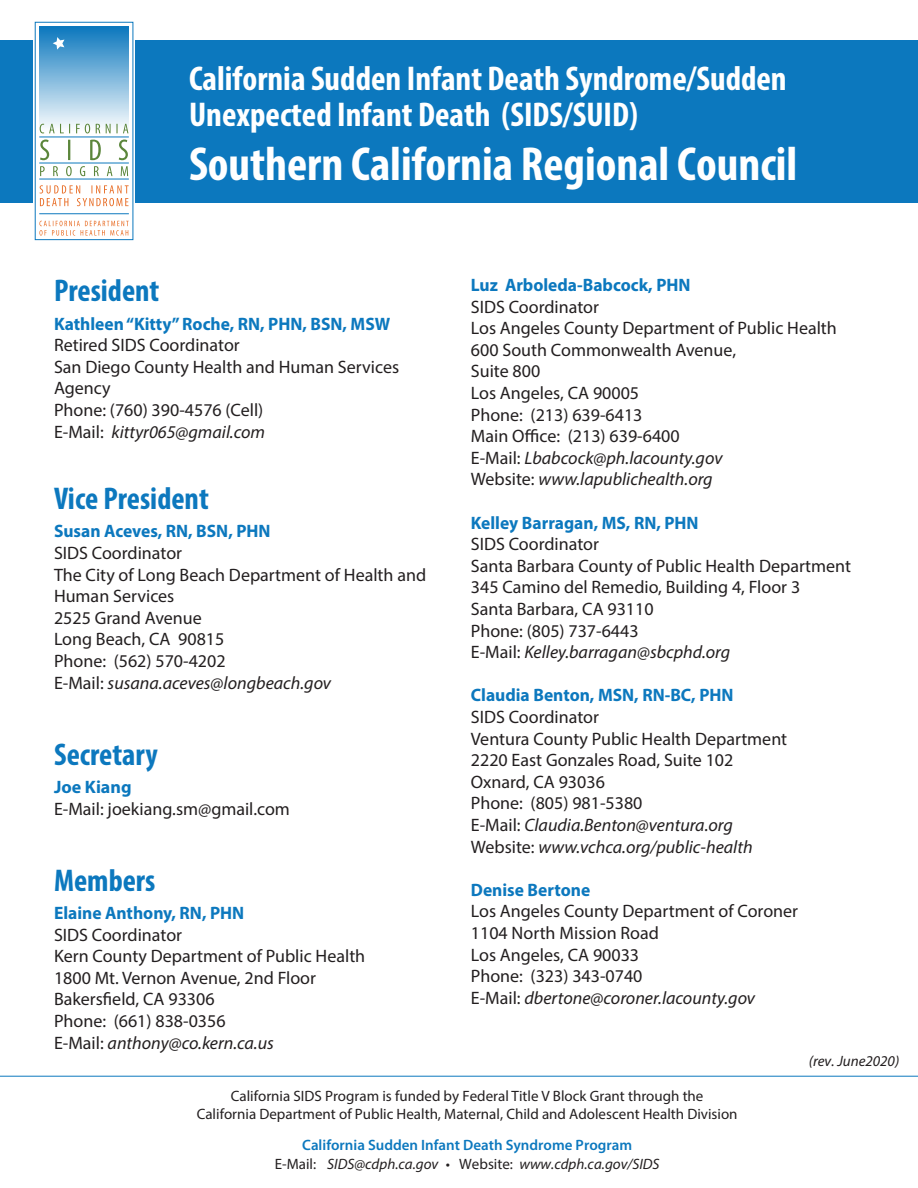
<style>
.page{position:relative;width:918px;height:1188px;background:#fff}
.page>*{position:absolute;margin:0;border:0;box-sizing:border-box;transform-origin:0 0}
.t1{font:700 condensed 48px "Myriad Pro";color:#fff}
.t2{font:700 condensed 34.5px/36px "Myriad Pro";color:#fff}
.t3{font:700 condensed 31.5px "Myriad Pro";color:#0c78be}
.t4{font:18px/21.6px "Myriad Pro";color:#231f20}
.t5{font:700 18px "Myriad Pro";color:#0c78be}
.t6{font:15px/18px "Myriad Pro";color:#231f20;text-align:center}
.t7{font:600 15px/19.8px "Myriad Pro";color:#0c78be;text-align:center}
.t8{font:italic 15px "Myriad Pro";color:#231f20}
.s1{font-style:italic}
.s2{font-weight:400;color:#231f20}
.s3{font-weight:400;font-style:italic;color:#231f20}
</style>
<div class="page">
<div style="left:0;top:40px;width:918px;height:163px;background:#0c78be"></div>
<hr style="left:0;top:1076px;width:917px;height:1px;background:#0c78be">
<div style="left:33px;top:21px;width:102px;height:220px;background:linear-gradient(to bottom,#97c5e3,#97c5e3)"></div>
<div style="left:35px;top:22px;width:98px;height:218px;background:#fff"></div>
<div style="left:35px;top:22px;width:98px;height:218px;border:1px solid #0c78be"></div>
<div style="left:39px;top:26px;width:90px;height:104px;background:linear-gradient(to bottom,#0a77bd,#f7fafd)"></div>
<svg style="left:53px;top:37px;width:12px;height:13px"></svg>
<svg style="left:39px;top:221px;width:90px;height:15px"></svg>
<svg style="left:40px;top:185px;width:89px;height:21px"></svg>
<svg style="left:40px;top:166px;width:88px;height:10px"></svg>
<svg style="left:40px;top:140px;width:88px;height:20px"></svg>
<svg style="left:40px;top:124px;width:88px;height:9px"></svg>
<hr style="left:39px;top:137px;width:90px;height:1px;background:#0c78be">
<hr style="left:39px;top:163px;width:90px;height:1px;background:#0c78be">
<hr style="left:39px;top:179px;width:90px;height:1px;background:#0c78be">
<hr style="left:39px;top:213px;width:90px;height:1px;background:#0c78be">
<h2 class="t2" style="left:189px;top:59px;width:599px">California Sudden Infant Death Syndrome/Sudden<br>Unexpected Infant Death (SIDS/SUID)</h2>
<h1 class="t1" style="left:189px;top:134px;width:610px">Southern California Regional Council</h1>
<h3 class="t3" style="left:54px;top:271px;width:107px">President</h3>
<p class="t5" style="left:54px;top:312px;width:338px">Kathleen “Kitty” Roche, RN, PHN, BSN, MSW</p>
<p class="t4" style="left:54px;top:334px;width:347px">Retired SIDS Coordinator<br>San Diego County Health and Human Services<br>Agency<br>Phone: (760) 390-4576 (Cell)<br>E-Mail: <span class="s1">kittyr065@gmail.com</span></p>
<h3 class="t3" style="left:54px;top:479px;width:156px">Vice President</h3>
<p class="t5" style="left:54px;top:520px;width:218px">Susan Aceves, RN, BSN, PHN</p>
<p class="t4" style="left:54px;top:542px;width:374px">SIDS Coordinator<br>The City of Long Beach Department of Health and<br>Human Services<br>2525 Grand Avenue<br>Long Beach, CA 90815<br>Phone: (562) 570-4202<br>E-Mail: <span class="s1">susana.aceves@longbeach.gov</span></p>
<h3 class="t3" style="left:54px;top:735px;width:105px">Secretary</h3>
<p class="t5" style="left:54px;top:775px;width:79px">Joe Kiang</p>
<p class="t4" style="left:54px;top:798px;width:237px">E-Mail: joekiang.sm@gmail.com</p>
<h3 class="t3" style="left:54px;top:861px;width:103px">Members</h3>
<p class="t5" style="left:54px;top:901px;width:192px">Elaine Anthony, RN, PHN</p>
<p class="t4" style="left:54px;top:924px;width:313px">SIDS Coordinator<br>Kern County Department of Public Health<br>1800 Mt. Vernon Avenue, 2nd Floor<br>Bakersfield, CA 93306<br>Phone: (661) 838-0356<br>E-Mail: <span class="s1">anthony@co.kern.ca.us</span></p>
<p class="t5" style="left:471px;top:273px;width:221px">Luz Arboleda-Babcock, PHN</p>
<p class="t4" style="left:471px;top:296px;width:368px">SIDS Coordinator<br>Los Angeles County Department of Public Health<br>600 South Commonwealth Avenue,<br>Suite 800<br>Los Angeles, CA 90005<br>Phone: (213) 639-6413<br>Main Office: (213) 639-6400<br>E-Mail: <span class="s1">Lbabcock@ph.lacounty.gov<br></span>Website: <span class="s1">www.lapublichealth.org</span></p>
<p class="t5" style="left:471px;top:511px;width:229px">Kelley Barragan, MS, RN, PHN</p>
<p class="t4" style="left:471px;top:533px;width:382px">SIDS Coordinator<br>Santa Barbara County of Public Health Department<br>345 Camino del Remedio, Building 4, Floor 3<br>Santa Barbara, CA 93110<br>Phone: (805) 737-6443<br>E-Mail: <span class="s1">Kelley.barragan@sbcphd.org</span></p>
<p class="t5" style="left:471px;top:684px;width:264px">Claudia Benton, MSN, RN-BC, PHN</p>
<p class="t4" style="left:471px;top:706px;width:318px">SIDS Coordinator<br>Ventura County Public Health Department<br>2220 East Gonzales Road, Suite 102<br>Oxnard, CA 93036<br>Phone: (805) 981-5380<br>E-Mail: <span class="s1">Claudia.Benton@ventura.org<br></span>Website: <span class="s1">www.vchca.org/public-health</span></p>
<p class="t5" style="left:471px;top:878px;width:121px">Denise Bertone</p>
<p class="t4" style="left:471px;top:900px;width:329px">Los Angeles County Department of Coroner<br>1104 North Mission Road<br>Los Angeles, CA 90033<br>Phone: (323) 343-0740<br>E-Mail: <span class="s1">dbertone@coroner.lacounty.gov</span></p>
<p class="t8" style="left:809px;top:1052px;width:92px">(rev. June2020)</p>
<p class="t6" style="left:197px;top:1087px;width:542px">California SIDS Program is funded by Federal Title V Block Grant through the<br>California Department of Public Health, Maternal, Child and Adolescent Health Division</p>
<p class="t7" style="left:275px;top:1134px;width:386px">California Sudden Infant Death Syndrome Program<br><span class="s2">E-Mail:</span> <span class="s3">SIDS@cdph.ca.gov</span> <span class="s2">• Website:</span> <span class="s3">www.cdph.ca.gov/SIDS</span></p>
</div>
